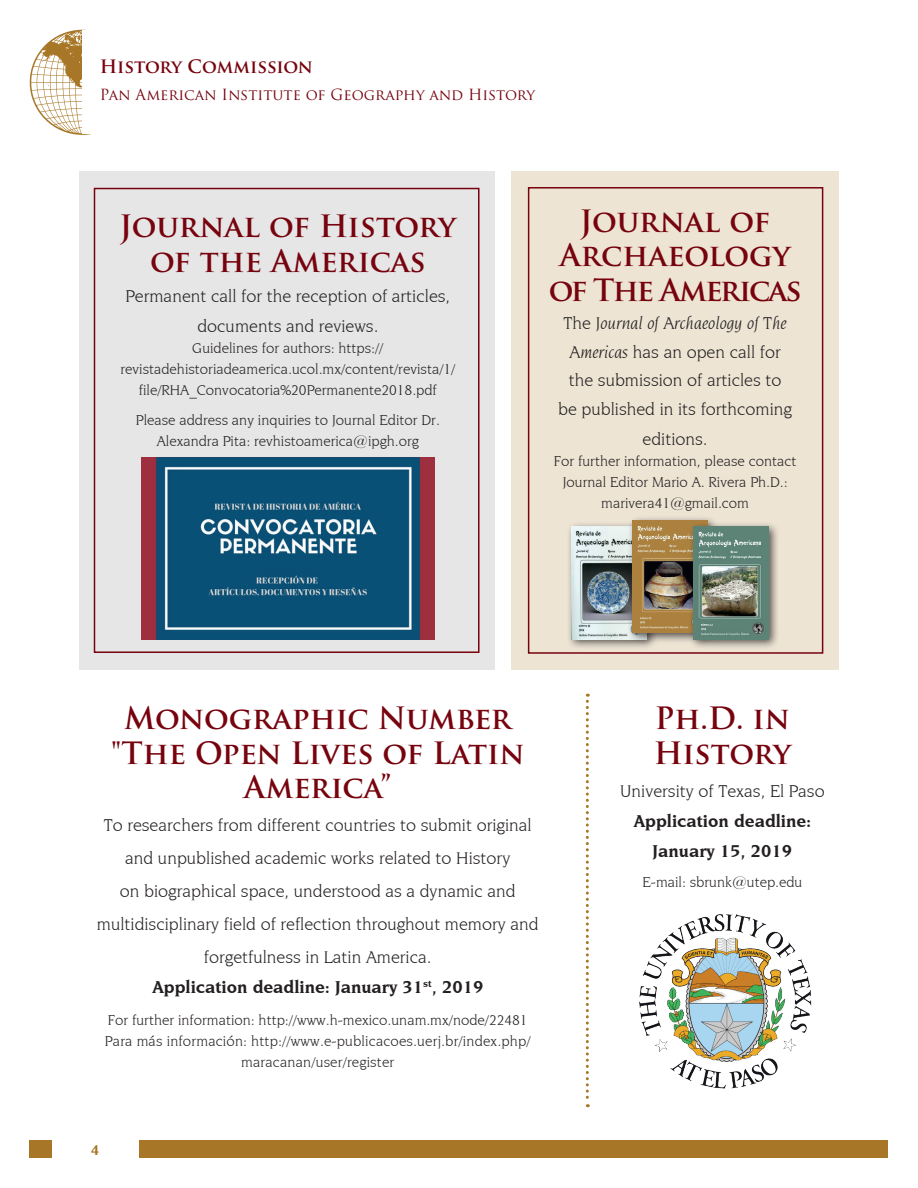
<style>
.page{position:relative;width:918px;height:1188px;background:#fff}
.page>*{position:absolute;margin:0;border:0;box-sizing:border-box;transform-origin:0 0}
.t1{font:700 30px/34.5px "Trajan Pro";color:#76030d;text-align:center}
.t2{font:700 30px/34.5px "Trajan Pro";letter-spacing:-.02em;color:#76030d;text-align:center}
.t3{font:18px/33px "Novarese IT Cby BT";color:#231f20;text-align:center}
.t4{font:700 18px/30px "Novarese IT Cby BT";color:#231f20;text-align:center}
.t5{font:700 18px "Trajan Pro";letter-spacing:-.005em;color:#76030d}
.t6{font:15px/21px "Novarese IT Cby BT";color:#231f20;text-align:center}
.t7{font:15px "Trajan Pro";color:#76030d}
.t8{font:700 15px "Novarese IT Cby BT";color:#a77626}
.s1{font-style:italic}
</style>
<div class="page">
<div style="left:30px;top:1140px;width:858px;height:18px;background:#a77626"></div>
<div style="left:52px;top:1140px;width:86px;height:19px;background:#fff"></div>
<svg style="left:30px;top:30px;width:62px;height:105px"></svg>
<div style="left:82px;top:30px;width:63px;height:104px;background:#fff"></div>
<svg style="left:586px;top:694px;width:3px;height:413px"></svg>
<img style="left:639px;top:914px;width:173px;height:175px">
<div style="left:79px;top:171px;width:416px;height:498px;background:#e6e6e7"></div>
<div style="left:512px;top:171px;width:327px;height:498px;background:#ede4d4"></div>
<div style="left:94px;top:188px;width:386px;height:465px;border:2px solid #76030d"></div>
<div style="left:528px;top:187px;width:295px;height:467px;border:2px solid #76030d"></div>
<img style="left:141px;top:458px;width:294px;height:181px">
<div style="left:566px;top:521px;width:92px;height:129px;background:#231f20;opacity:.75"></div>
<img style="left:571px;top:527px;width:56px;height:112px">
<div style="left:627px;top:515px;width:92px;height:129px;background:#231f20;opacity:.75"></div>
<img style="left:632px;top:520px;width:75px;height:113px">
<div style="left:688px;top:521px;width:91px;height:129px;background:#231f20;opacity:.75"></div>
<img style="left:693px;top:527px;width:75px;height:112px">
<p class="t5" style="left:100px;top:55px;width:215px">History Commission</p>
<p class="t7" style="left:100px;top:85px;width:437px">Pan American Institute of Geography and History</p>
<h1 class="t1" style="left:120px;top:210px;width:338px">Journal of History of the Americas</h1>
<p class="t3" style="left:126px;top:281px;width:326px;line-height:30px">Permanent call for the reception of articles, documents and reviews.</p>
<p class="t6" style="left:120px;top:337px;width:336px">Guidelines for authors: https:// revistadehistoriadeamerica.ucol.mx/content/revista/1/ file/RHA_Convocatoria%20Permanente2018.pdf</p>
<p class="t6" style="left:136px;top:409px;width:305px">Please address any inquiries to Journal Editor Dr.<br>Alexandra Pita: revhistoamerica@ipgh.org</p>
<h1 class="t2" style="left:549px;top:204px;width:254px">Journal of<br>Archaeology of The Americas</h1>
<p class="t3" style="left:558px;top:308px;width:235px;line-height:28.8px">The <span class="s1">Journal of Archaeology of The<br>Americas</span> has an open call for the submission of articles to be published in its forthcoming editions.</p>
<p class="t6" style="left:554px;top:450px;width:244px">For further information, please contact<br>Journal Editor Mario A. Rivera Ph.D.: marivera41@gmail.com</p>
<h1 class="t1" style="left:111px;top:701px;width:415px">Monographic Number "The Open Lives of Latin<br>America”</h1>
<p class="t3" style="left:97px;top:808px;width:443px">To researchers from different countries to submit original and unpublished academic works related to History<br>on biographical space, understood as a dynamic and multidisciplinary field of reflection throughout memory and forgetfulness in Latin America.</p>
<p class="t4" style="left:152px;top:972px;width:333px">Application deadline: January 31<sup>st</sup>, 2019</p>
<p class="t6" style="left:105px;top:1009px;width:427px">For further information: http://www.h-mexico.unam.mx/node/22481<br>Para más información: http://www.e-publicacoes.uerj.br/index.php/ maracanan/user/register</p>
<p class="t8" style="left:91px;top:1141px;width:10px">4</p>
<h1 class="t1" style="left:654px;top:701px;width:139px;text-align:left">Ph.D. in<br>History</h1>
<p class="t3" style="left:620px;top:774px;width:206px">University of Texas, El Paso</p>
<p class="t4" style="left:633px;top:805px;width:179px">Application deadline:<br>January 15, 2019</p>
<p class="t6" style="left:642px;top:871px;width:161px">E-mail: sbrunk@utep.edu</p>
</div>
